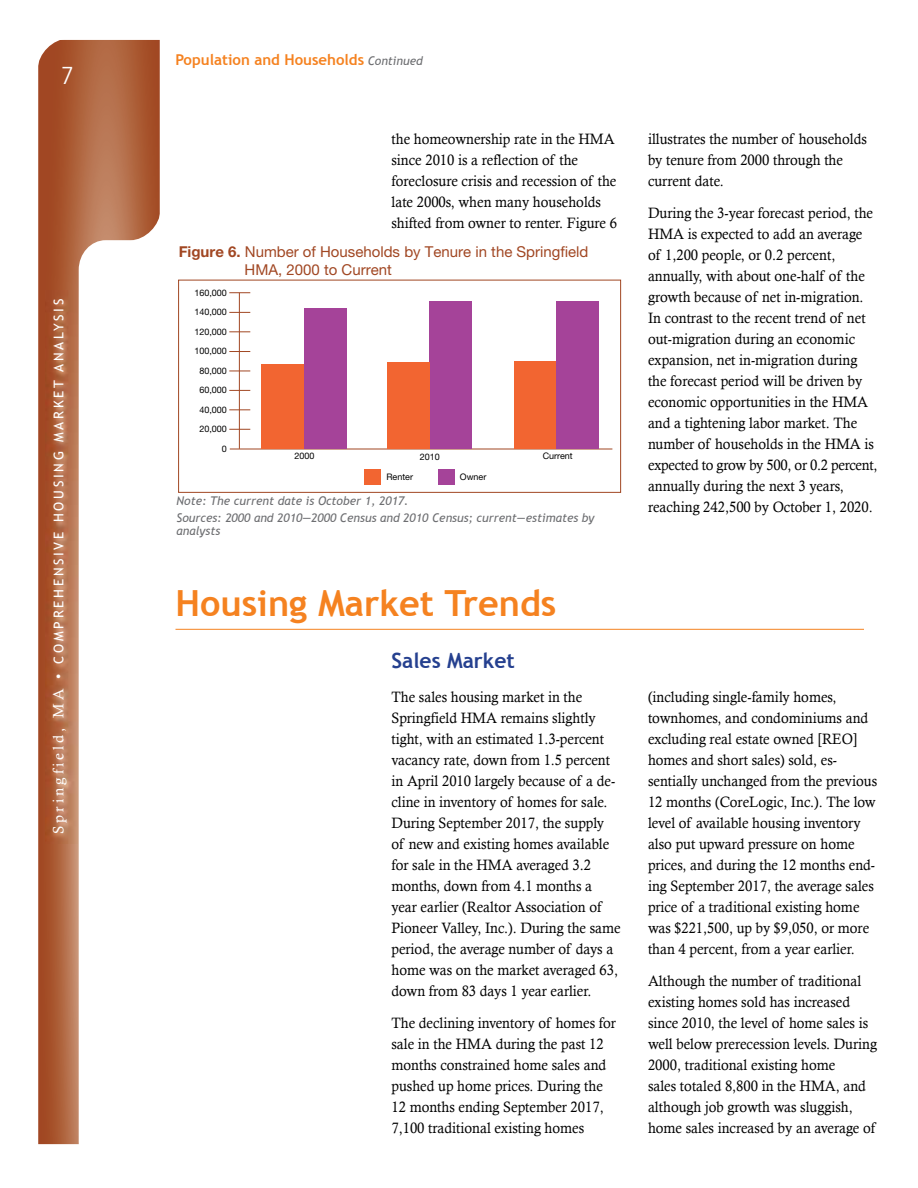
<style>
.page{position:relative;width:918px;height:1188px;background:#fff}
.page>*{position:absolute;margin:0;border:0;box-sizing:border-box;transform-origin:0 0}
.level1{font:700 36px "Trebuchet MS";color:#f58220}
.t1{font:300 27px "Rotis Sans Serif";color:#fff}
.level2{font:700 21px "Trebuchet MS";color:#25408f}
.body_text{font:15px/21px "Calisto";color:#000;scale:.95 1}
.t2{font:15px/18px "Helvetica Neue";color:#a14723}
.t3{font:700 15px "Trebuchet MS";color:#f58220}
.t4{font:13.5px "Trebuchet MS";letter-spacing:.2em;color:#fff}
.t5{font:italic 12px/13.5px "Trebuchet MS";color:#6d6e71}
.t6{font:9px/19.5px "Helvetica Neue";color:#000;text-align:right}
.s1{font-family:"Calisto";font-size:15px}
.s2{font-weight:400;font-style:italic;font-size:12px;color:#6d6e71}
.s3{font-weight:700}
</style>
<div class="page">
<svg style="left:38px;top:40px;width:122px;height:1104px;background:#af6440"></svg>
<svg style="left:79px;top:240px;width:106px;height:904px"></svg>
<svg style="left:38px;top:39px;width:30px;height:30px"></svg>
<svg style="left:130px;top:210px;width:36px;height:36px"></svg>
<img style="left:46px;top:290px;width:31px;height:554px">
<div style="left:364px;top:469px;width:17px;height:15px;background:#f26531"></div>
<div style="left:438px;top:469px;width:16px;height:15px;background:#a54399"></div>
<div style="left:178px;top:280px;width:443px;height:213px;border:1px solid #a14723"></div>
<hr style="left:239px;top:293px;width:1px;height:156px;background:#a14723">
<hr style="left:230px;top:449px;width:382px;height:1px;background:#a14723">
<div style="left:304px;top:308px;width:42px;height:141px;background:#a54399"></div>
<div style="left:261px;top:364px;width:43px;height:85px;background:#f26531"></div>
<div style="left:429px;top:301px;width:43px;height:148px;background:#a54399"></div>
<div style="left:387px;top:362px;width:42px;height:87px;background:#f26531"></div>
<div style="left:556px;top:301px;width:42px;height:148px;background:#a54399"></div>
<div style="left:514px;top:361px;width:42px;height:88px;background:#f26531"></div>
<svg style="left:229px;top:351px;width:21px;height:1px"></svg>
<svg style="left:229px;top:331px;width:21px;height:1px"></svg>
<svg style="left:229px;top:312px;width:21px;height:1px"></svg>
<svg style="left:229px;top:292px;width:21px;height:1px"></svg>
<svg style="left:229px;top:371px;width:21px;height:1px"></svg>
<svg style="left:229px;top:390px;width:21px;height:1px"></svg>
<svg style="left:229px;top:409px;width:21px;height:1px"></svg>
<svg style="left:229px;top:429px;width:21px;height:1px"></svg>
<hr style="left:176px;top:629px;width:688px;height:1px;background:#f58220">
<h2 class="t1" style="left:61px;top:60px;width:14px">7</h2>
<p class="t4" style="left:51px;top:834px;width:537px;rotate:-90deg"><span class="s1">Springfield, MA •</span> COMPREHENSIVE HOUSING MARKET ANALYSIS</p>
<p class="t3" style="left:176px;top:50px;width:249px">Population and Households <span class="s2">Continued</span></p>
<p class="body_text" style="left:392px;top:128px;width:239px">the homeownership rate in the HMA since 2010 is a reflection of the foreclosure crisis and recession of the late 2000s, when many households shifted from owner to renter. Figure 6</p>
<p class="body_text" style="left:648px;top:128px;width:232px">illustrates the number of households by tenure from 2000 through the current date.</p>
<p class="body_text" style="left:648px;top:202px;width:243px">During the 3-year forecast period, the HMA is expected to add an average of 1,200 people, or 0.2 percent, annually, with about one-half of the growth because of net in-migration.<br>In contrast to the recent trend of net out-migration during an economic expansion, net in-migration during the forecast period will be driven by economic opportunities in the HMA and a tightening labor market. The number of households in the HMA is expected to grow by 500, or 0.2 percent, annually during the next 3 years, reaching 242,500 by October 1, 2020.</p>
<p class="t2" style="left:245px;top:242px;width:345px;text-indent:-66px"><span class="s3">Figure 6.</span> Number of Households by Tenure in the Springfield<br>HMA, 2000 to Current</p>
<p class="t6" style="left:194px;top:283px;width:34px">160,000<br>140,000<br>120,000<br>100,000<br>80,000<br>60,000<br>40,000<br>20,000<br>0</p>
<p class="t6" style="left:294px;top:446px;width:22px">2000</p>
<p class="t6" style="left:420px;top:447px;width:22px">2010</p>
<p class="t6" style="left:543px;top:446px;width:32px">Current</p>
<p class="t6" style="left:386px;top:467px;width:28px">Renter</p>
<p class="t6" style="left:460px;top:467px;width:28px">Owner</p>
<p class="t5" style="left:177px;top:494px;width:234px">Note: The current date is October 1, 2017.</p>
<p class="t5" style="left:177px;top:511px;width:419px">Sources: 2000 and 2010—2000 Census and 2010 Census; current—estimates by analysts</p>
<p class="level1" style="left:176px;top:581px;width:382px">Housing Market Trends</p>
<p class="level2" style="left:392px;top:647px;width:125px">Sales Market</p>
<p class="body_text" style="left:392px;top:686px;width:243px">The sales housing market in the Springfield HMA remains slightly tight, with an estimated 1.3-percent vacancy rate, down from 1.5 percent in April 2010 largely because of a de&shy;cline in inventory of homes for sale.<br>During September 2017, the supply<br>of new and existing homes available for sale in the HMA averaged 3.2 months, down from 4.1 months a year earlier (Realtor Association of Pioneer Valley, Inc.). During the same period, the average number of days a home was on the market averaged 63, down from 83 days 1 year earlier.</p>
<p class="body_text" style="left:392px;top:1012px;width:238px">The declining inventory of homes for sale in the HMA during the past 12 months constrained home sales and pushed up home prices. During the 12 months ending September 2017, 7,100 traditional existing homes</p>
<p class="body_text" style="left:648px;top:686px;width:243px">(including single-family homes, townhomes, and condominiums and excluding real estate owned [REO] homes and short sales) sold, es&shy;sentially unchanged from the previous 12 months (CoreLogic, Inc.). The low level of available housing inventory also put upward pressure on home prices, and during the 12 months end&shy;ing September 2017, the average sales price of a traditional existing home was $221,500, up by $9,050, or more than 4 percent, from a year earlier.</p>
<p class="body_text" style="left:648px;top:970px;width:243px">Although the number of traditional existing homes sold has increased since 2010, the level of home sales is well below prerecession levels. During 2000, traditional existing home<br>sales totaled 8,800 in the HMA, and although job growth was sluggish, home sales increased by an average of</p>
</div>
